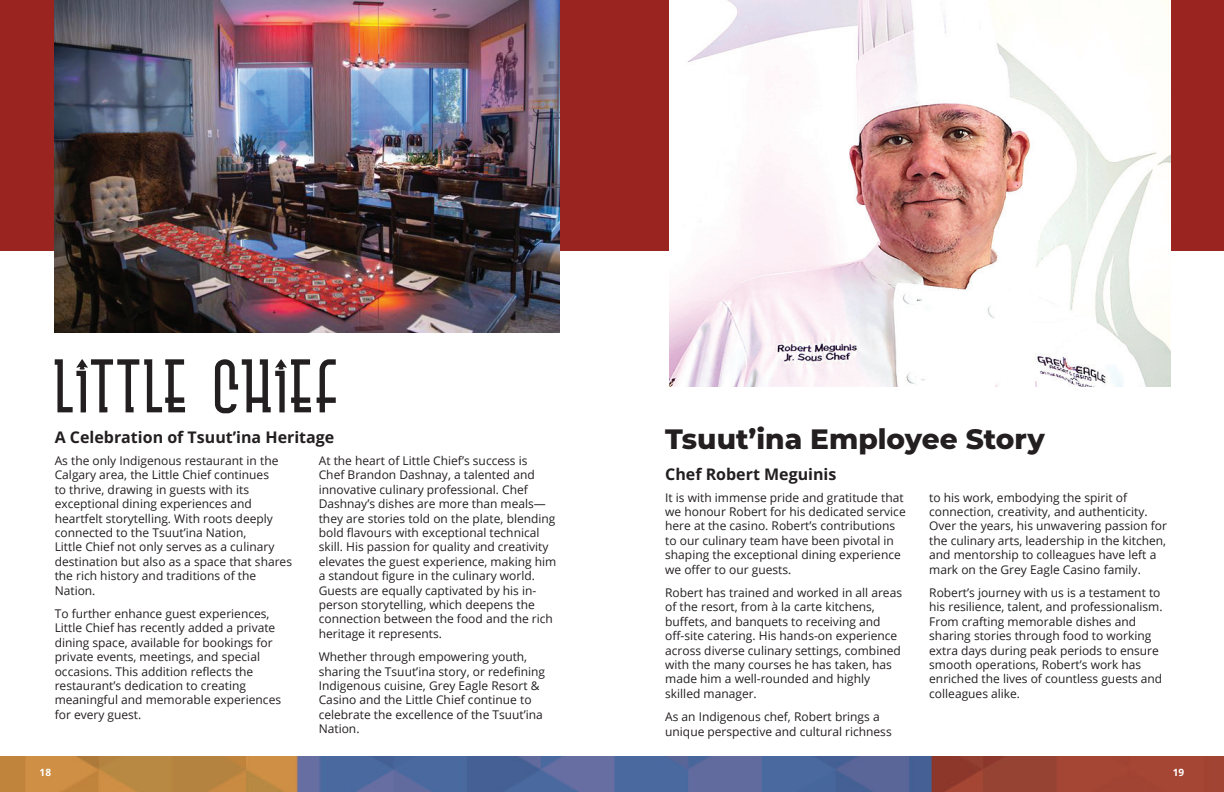
<style>
.page{position:relative;width:1224px;height:792px;background:#fff}
.page>*{position:absolute;margin:0;border:0;box-sizing:border-box;transform-origin:0 0}
.t1{font:800 28px "Montserrat";color:#231f20}
.t2{font:700 16px "Open Sans";color:#231f20}
.t3{font:12px/14.4px "Open Sans";color:#231f20}
.t4{font:700 10px "Open Sans";color:#fff}
</style>
<div class="page">
<img style="left:0;top:756px;width:1224px;height:36px">
<div style="left:0;top:0;width:1224px;height:251px;background:#992420"></div>
<img style="left:55px;top:0;width:505px;height:333px">
<svg style="left:317px;top:359px;width:19px;height:53px"></svg>
<svg style="left:55px;top:359px;width:130px;height:54px"></svg>
<svg style="left:215px;top:359px;width:96px;height:54px"></svg>
<img style="left:670px;top:0;width:501px;height:386px">
<h2 class="t2" style="left:55px;top:426px;width:281px">A Celebration of Tsuut’ina Heritage</h2>
<p class="t3" style="left:55px;top:453px;width:239px">As the only Indigenous restaurant in the Calgary area, the Little Chief continues<br>to thrive, drawing in guests with its exceptional dining experiences and heartfelt storytelling. With roots deeply connected to the Tsuut’ina Nation,<br>Little Chief not only serves as a culinary destination but also as a space that shares the rich history and traditions of the Nation.</p>
<p class="t3" style="left:55px;top:606px;width:228px">To further enhance guest experiences, Little Chief has recently added a private dining space, available for bookings for private events, meetings, and special occasions. This addition reflects the restaurant’s dedication to creating meaningful and memorable experiences for every guest.</p>
<p class="t3" style="left:319px;top:453px;width:239px">At the heart of Little Chief’s success is<br>Chef Brandon Dashnay, a talented and innovative culinary professional. Chef Dashnay’s dishes are more than meals— they are stories told on the plate, blending bold flavours with exceptional technical skill. His passion for quality and creativity elevates the guest experience, making him a standout figure in the culinary world.<br>Guests are equally captivated by his in&shy;person storytelling, which deepens the connection between the food and the rich heritage it represents.</p>
<p class="t3" style="left:319px;top:649px;width:228px">Whether through empowering youth, sharing the Tsuut’ina story, or redefining Indigenous cuisine, Grey Eagle Resort &amp; Casino and the Little Chief continue to celebrate the excellence of the Tsuut’ina Nation.</p>
<h1 class="t1" style="left:665px;top:418px;width:381px">Tsuut’ina Employee Story</h1>
<h2 class="t2" style="left:665px;top:463px;width:173px">Chef Robert Meguinis</h2>
<p class="t3" style="left:665px;top:490px;width:242px">It is with immense pride and gratitude that we honour Robert for his dedicated service here at the casino. Robert’s contributions to our culinary team have been pivotal in shaping the exceptional dining experience we offer to our guests.</p>
<p class="t3" style="left:665px;top:585px;width:238px">Robert has trained and worked in all areas of the resort, from à la carte kitchens, buffets, and banquets to receiving and off-site catering. His hands-on experience across diverse culinary settings, combined with the many courses he has taken, has made him a well-rounded and highly skilled manager.</p>
<p class="t3" style="left:665px;top:709px;width:228px">As an Indigenous chef, Robert brings a unique perspective and cultural richness</p>
<p class="t3" style="left:929px;top:490px;width:239px">to his work, embodying the spirit of connection, creativity, and authenticity.<br>Over the years, his unwavering passion for the culinary arts, leadership in the kitchen, and mentorship to colleagues have left a mark on the Grey Eagle Casino family.</p>
<p class="t3" style="left:929px;top:585px;width:235px">Robert’s journey with us is a testament to his resilience, talent, and professionalism.<br>From crafting memorable dishes and sharing stories through food to working extra days during peak periods to ensure smooth operations, Robert’s work has enriched the lives of countless guests and colleagues alike.</p>
<p class="t4" style="left:40px;top:765px;width:13px">18</p>
<p class="t4" style="left:1173px;top:765px;width:13px">19</p>
</div>
